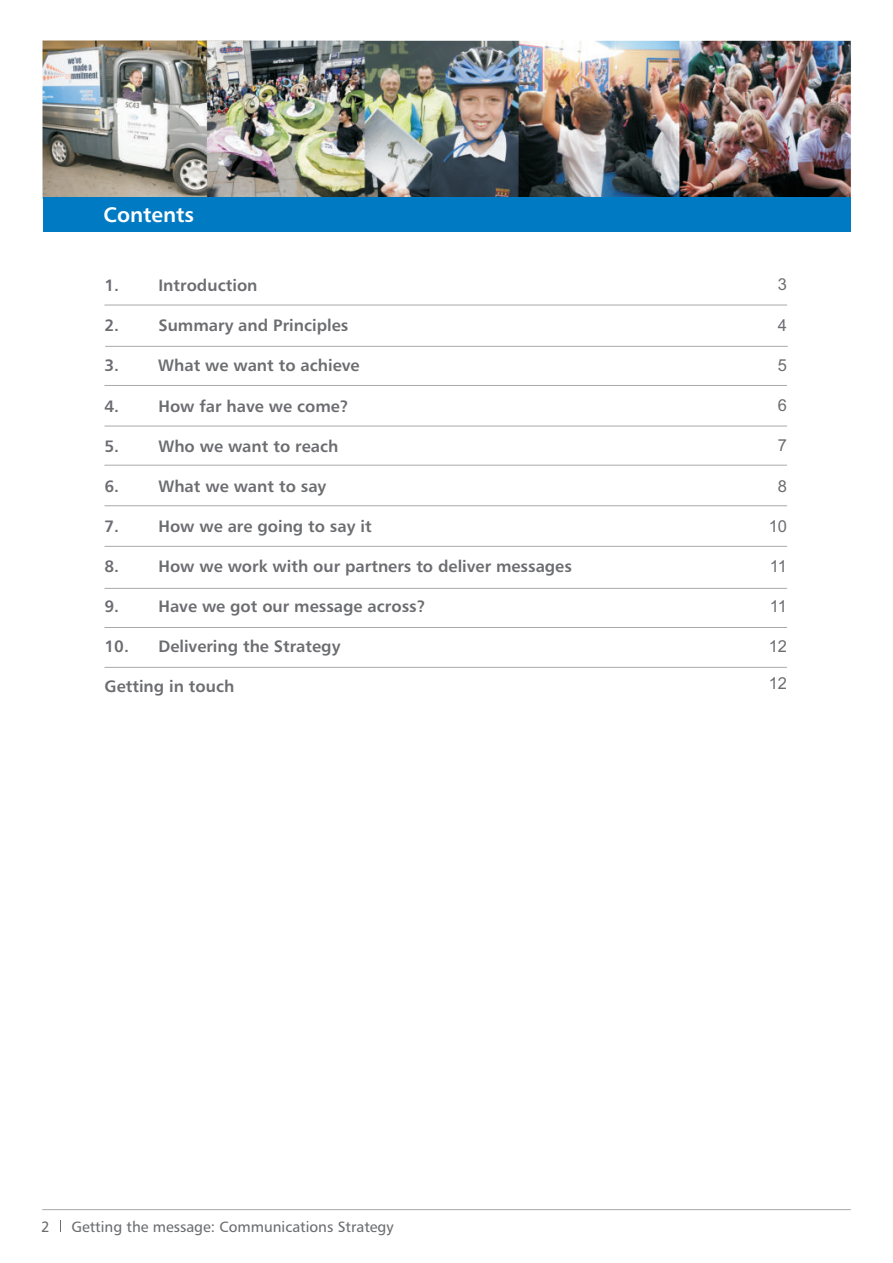
<style>
.page{position:relative;width:893px;height:1263px;background:#fff}
.page>*{position:absolute;margin:0;border:0;box-sizing:border-box;transform-origin:0 0}
.t1{font:21px "Humanist 777 BT Roman B,Bold";color:#fff}
.t2{font:16.5px "Humanist 777 BT Roman B,Bold";color:#6c6d70}
.t3{font:16.5px "Arial";color:#6c6d70}
.t4{font:15px "Humanist 777 BT Roman B";color:#6c6d70}
</style>
<div class="page">
<img style="left:43px;top:41px;width:808px;height:158px">
<svg style="left:60px;top:1220px;width:1px;height:12px"></svg>
<hr style="left:42px;top:1209px;width:809px;height:1px;background:#a8a9ad">
<hr style="left:104px;top:305px;width:683px;height:1px;background:#a8a9ad">
<hr style="left:105px;top:346px;width:683px;height:1px;background:#a8a9ad">
<hr style="left:104px;top:385px;width:683px;height:1px;background:#a8a9ad">
<hr style="left:104px;top:426px;width:683px;height:1px;background:#a8a9ad">
<hr style="left:104px;top:465px;width:683px;height:1px;background:#a8a9ad">
<hr style="left:104px;top:505px;width:683px;height:1px;background:#a8a9ad">
<hr style="left:104px;top:546px;width:683px;height:1px;background:#a8a9ad">
<hr style="left:104px;top:588px;width:683px;height:1px;background:#a8a9ad">
<hr style="left:104px;top:627px;width:683px;height:1px;background:#a8a9ad">
<div style="left:43px;top:197px;width:807px;height:35px;background:#007bc3"></div>
<hr style="left:104px;top:667px;width:683px;height:1px;background:#a8a9ad">
<p class="t1" style="left:103px;top:206px;width:92px">Contents</p>
<p class="t2" style="left:104px;top:279px;width:155px">1. Introduction</p>
<p class="t2" style="left:104px;top:319px;width:245px">2. Summary and Principles</p>
<p class="t2" style="left:104px;top:359px;width:257px">3. What we want to achieve</p>
<p class="t2" style="left:104px;top:399px;width:246px">4. How far have we come?</p>
<p class="t2" style="left:104px;top:439px;width:235px">5. Who we want to reach</p>
<p class="t2" style="left:104px;top:479px;width:223px">6. What we want to say</p>
<p class="t2" style="left:104px;top:519px;width:269px">7. How we are going to say it</p>
<p class="t2" style="left:104px;top:559px;width:469px">8. How we work with our partners to deliver messages</p>
<p class="t2" style="left:104px;top:600px;width:323px">9. Have we got our message across?</p>
<p class="t2" style="left:104px;top:640px;width:237px">10. Delivering the Strategy</p>
<p class="t2" style="left:104px;top:680px;width:131px">Getting in touch</p>
<p class="t3" style="left:778px;top:278px;width:11px">3</p>
<p class="t3" style="left:778px;top:319px;width:11px">4</p>
<p class="t3" style="left:778px;top:359px;width:11px">5</p>
<p class="t3" style="left:778px;top:399px;width:11px">6</p>
<p class="t3" style="left:778px;top:439px;width:11px">7</p>
<p class="t3" style="left:778px;top:479px;width:11px">8</p>
<p class="t3" style="left:769px;top:520px;width:20px">10</p>
<p class="t3" style="left:770px;top:560px;width:19px">11</p>
<p class="t3" style="left:770px;top:600px;width:19px">11</p>
<p class="t3" style="left:769px;top:640px;width:20px">12</p>
<p class="t3" style="left:769px;top:677px;width:20px">12</p>
<p class="t4" style="left:41px;top:1220px;width:10px">2</p>
<p class="t4" style="left:71px;top:1220px;width:324px">Getting the message: Communications Strategy</p>
</div>
